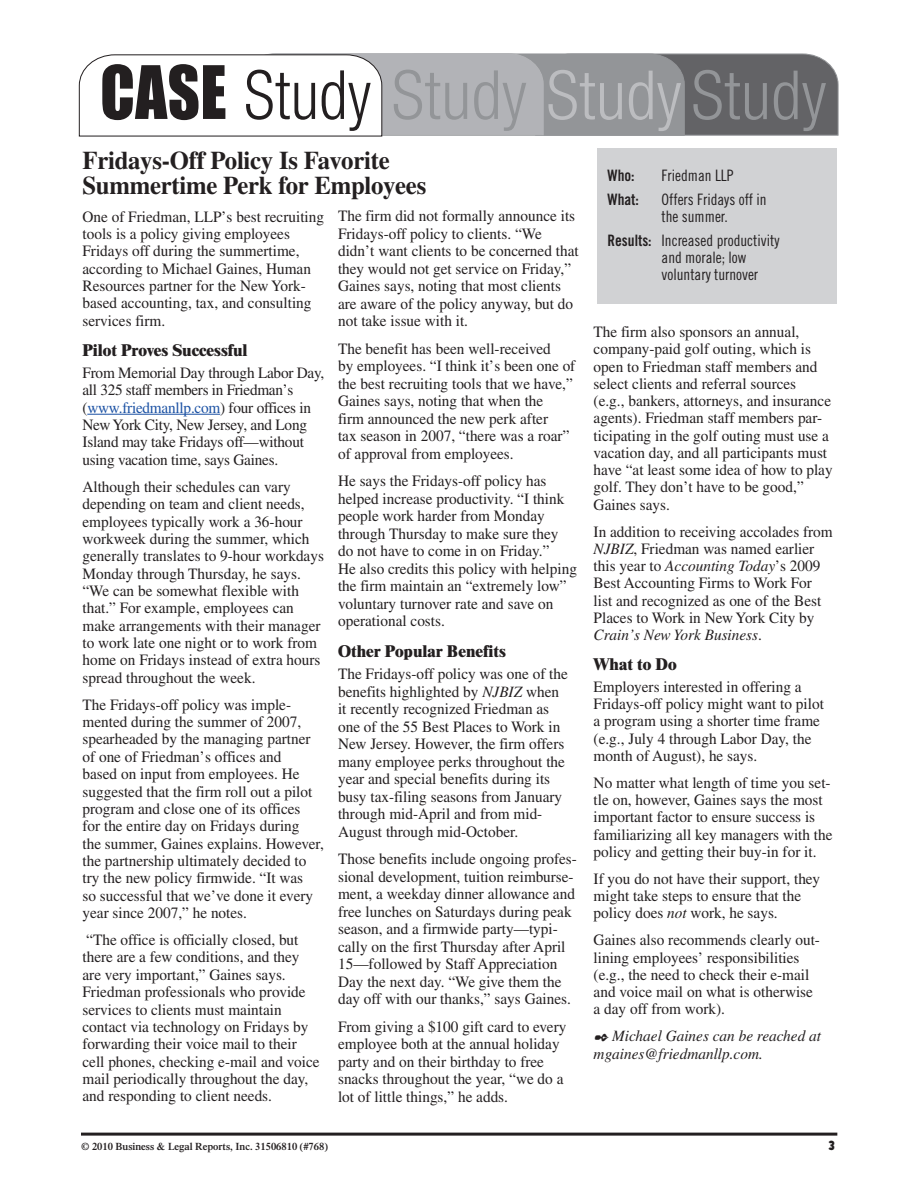
<style>
.page{position:relative;width:918px;height:1188px;background:#fff}
.page>*{position:absolute;margin:0;border:0;box-sizing:border-box;transform-origin:0 0}
.t1{font:300 condensed 67.95px "Helvetica Neue";letter-spacing:.01em;color:#939598}
.t2{font:700 25.5px/25.2px "Times";letter-spacing:-.01em;color:#231f20}
.t3{font:800 16.5px "Times";color:#231f20}
.t4{font:15.75px/17.4px "Times";color:#231f20}
.t5{font:15.75px/17.2px "Trade Gothic Cond Eighteen";color:#231f20}
.t6{font:italic 15.75px/17.2px "Times";color:#231f20}
.t7{font:15.75px "Trade Gothic Bold Cond Twenty";color:#231f20}
.t8{font:900 13.5px "Kabel";color:#231f20}
.t9{font:600 10.5px "Times";color:#231f20}
.s1{font-family:"Impact";font-weight:400;font-stretch:normal;color:#231f20}
.s2{color:#231f20}
.s3{color:#bcbdc0}
.s4{font-family:"Trade Gothic Bold Cond Twenty"}
.s5{font-style:italic}
.s6{color:#1c52a4}
</style>
<div class="page">
<hr style="left:81px;top:1133px;width:756px;height:3px;background:#231f20">
<hr style="left:87px;top:414px;width:133px;height:1px;background:#1c52a4">
<div style="left:597px;top:148px;width:240px;height:156px;background:#d1d2d4"></div>
<svg style="left:79px;top:53px;width:759px;height:84px"></svg>
<h1 class="t1" style="left:100px;top:71px;width:728px"><span class="s1">CASE</span> <span class="s2">Study</span> Study <span class="s3">Study</span> Study</h1>
<h2 class="t2" style="left:82px;top:150px;width:345px">Fridays-Off Policy Is Favorite<br>Summertime Perk for Employees</h2>
<p class="t7" style="left:608px;top:170px;width:29px">Who:</p>
<p class="t5" style="left:662px;top:168px;width:74px">Friedman LLP</p>
<p class="t7" style="left:608px;top:193px;width:33px">What:</p>
<p class="t5" style="left:662px;top:192px;width:107px">Offers Fridays off in the summer.</p>
<p class="t5" style="left:662px;top:233px;width:119px;text-indent:-54px"><span class="s4">Results:</span> Increased productivity and morale; low voluntary turnover</p>
<p class="t4" style="left:338px;top:209px;width:242px">The firm did not formally announce its Fridays-off policy to clients. “We didn’t want clients to be concerned that they would not get service on Friday,” Gaines says, noting that most clients are aware of the policy anyway, but do not take issue with it.</p>
<p class="t4" style="left:338px;top:341px;width:239px">The benefit has been well-received<br>by employees. “I think it’s been one of the best recruiting tools that we have,” Gaines says, noting that when the<br>firm announced the new perk after<br>tax season in 2007, “there was a roar” of approval from employees.</p>
<p class="t4" style="left:338px;top:474px;width:240px">He says the Fridays-off policy has helped increase productivity. “I think people work harder from Monday through Thursday to make sure they do not have to come in on Friday.”<br>He also credits this policy with helping the firm maintain an “extremely low” voluntary turnover rate and save on operational costs.</p>
<p class="t3" style="left:338px;top:646px;width:169px">Other Popular Benefits</p>
<p class="t4" style="left:338px;top:667px;width:231px">The Fridays-off policy was one of the benefits highlighted by <span class="s5">NJBIZ</span> when it recently recognized Friedman as one of the 55 Best Places to Work in New Jersey. However, the firm offers many employee perks throughout the year and special benefits during its busy tax-filing seasons from January through mid-April and from mid-August through mid-October.</p>
<p class="t4" style="left:338px;top:852px;width:240px">Those benefits include ongoing profes&shy;sional development, tuition reimburse&shy;ment, a weekday dinner allowance and free lunches on Saturdays during peak season, and a firmwide party—typi&shy;cally on the first Thursday after April 15—followed by Staff Appreciation Day the next day. “We give them the day off with our thanks,” says Gaines.</p>
<p class="t4" style="left:338px;top:1019px;width:230px">From giving a $100 gift card to every employee both at the annual holiday party and on their birthday to free snacks throughout the year, “we do a lot of little things,” he adds.</p>
<p class="t4" style="left:82px;top:209px;width:243px">One of Friedman, LLP’s best recruiting tools is a policy giving employees Fridays off during the summertime, according to Michael Gaines, Human Resources partner for the New York&shy;based accounting, tax, and consulting services firm.</p>
<p class="t3" style="left:82px;top:345px;width:167px">Pilot Proves Successful</p>
<p class="t4" style="left:82px;top:366px;width:243px">From Memorial Day through Labor Day, all 325 staff members in Friedman’s (<span class="s6">www.friedmanllp.com</span>) four offices in New York City, New Jersey, and Long Island may take Fridays off—without using vacation time, says Gaines.</p>
<p class="t4" style="left:83px;top:479px;width:243px">Although their schedules can vary depending on team and client needs, employees typically work a 36-hour workweek during the summer, which generally translates to 9-hour workdays Monday through Thursday, he says. “We can be somewhat flexible with that.” For example, employees can make arrangements with their manager to work late one night or to work from home on Fridays instead of extra hours spread throughout the week.</p>
<p class="t4" style="left:83px;top:697px;width:243px">The Fridays-off policy was imple&shy;mented during the summer of 2007, spearheaded by the managing partner of one of Friedman’s offices and<br>based on input from employees. He suggested that the firm roll out a pilot program and close one of its offices<br>for the entire day on Fridays during<br>the summer, Gaines explains. However, the partnership ultimately decided to try the new policy firmwide. “It was<br>so successful that we’ve done it every year since 2007,” he notes.</p>
<p class="t4" style="left:83px;top:933px;width:239px">“The office is officially closed, but there are a few conditions, and they are very important,” Gaines says.<br>Friedman professionals who provide services to clients must maintain contact via technology on Fridays by forwarding their voice mail to their cell phones, checking e-mail and voice mail periodically throughout the day, and responding to client needs.</p>
<p class="t4" style="left:594px;top:325px;width:241px">The firm also sponsors an annual, company-paid golf outing, which is open to Friedman staff members and select clients and referral sources<br>(e.g., bankers, attorneys, and insurance agents). Friedman staff members par&shy;ticipating in the golf outing must use a vacation day, and all participants must have “at least some idea of how to play golf. They don’t have to be good,” Gaines says.</p>
<p class="t4" style="left:594px;top:524px;width:241px">In addition to receiving accolades from <span class="s5">NJBIZ</span>, Friedman was named earlier this year to <span class="s5">Accounting Today</span>’s 2009<br>Best Accounting Firms to Work For list and recognized as one of the Best Places to Work in New York City by <span class="s5">Crain’s New York Business</span>.</p>
<p class="t3" style="left:594px;top:659px;width:84px">What to Do</p>
<p class="t4" style="left:594px;top:680px;width:232px">Employers interested in offering a Fridays-off policy might want to pilot a program using a shorter time frame (e.g., July 4 through Labor Day, the month of August), he says.</p>
<p class="t4" style="left:594px;top:776px;width:240px">No matter what length of time you set&shy;tle on, however, Gaines says the most important factor to ensure success is familiarizing all key managers with the policy and getting their buy-in for it.</p>
<p class="t4" style="left:594px;top:872px;width:228px">If you do not have their support, they might take steps to ensure that the policy does <span class="s5">not</span> work, he says.</p>
<p class="t4" style="left:594px;top:933px;width:228px">Gaines also recommends clearly out&shy;lining employees’ responsibilities (e.g., the need to check their e-mail and voice mail on what is otherwise a day off from work).</p>
<p class="t6" style="left:594px;top:1029px;width:229px">✒Michael Gaines can be reached at mgaines@friedmanllp.com.</p>
<p class="t9" style="left:81px;top:1143px;width:248px">© 2010 Business &amp; Legal Reports, Inc. 31506810 (#768)</p>
<p class="t8" style="left:829px;top:1140px;width:7px">3</p>
</div>
